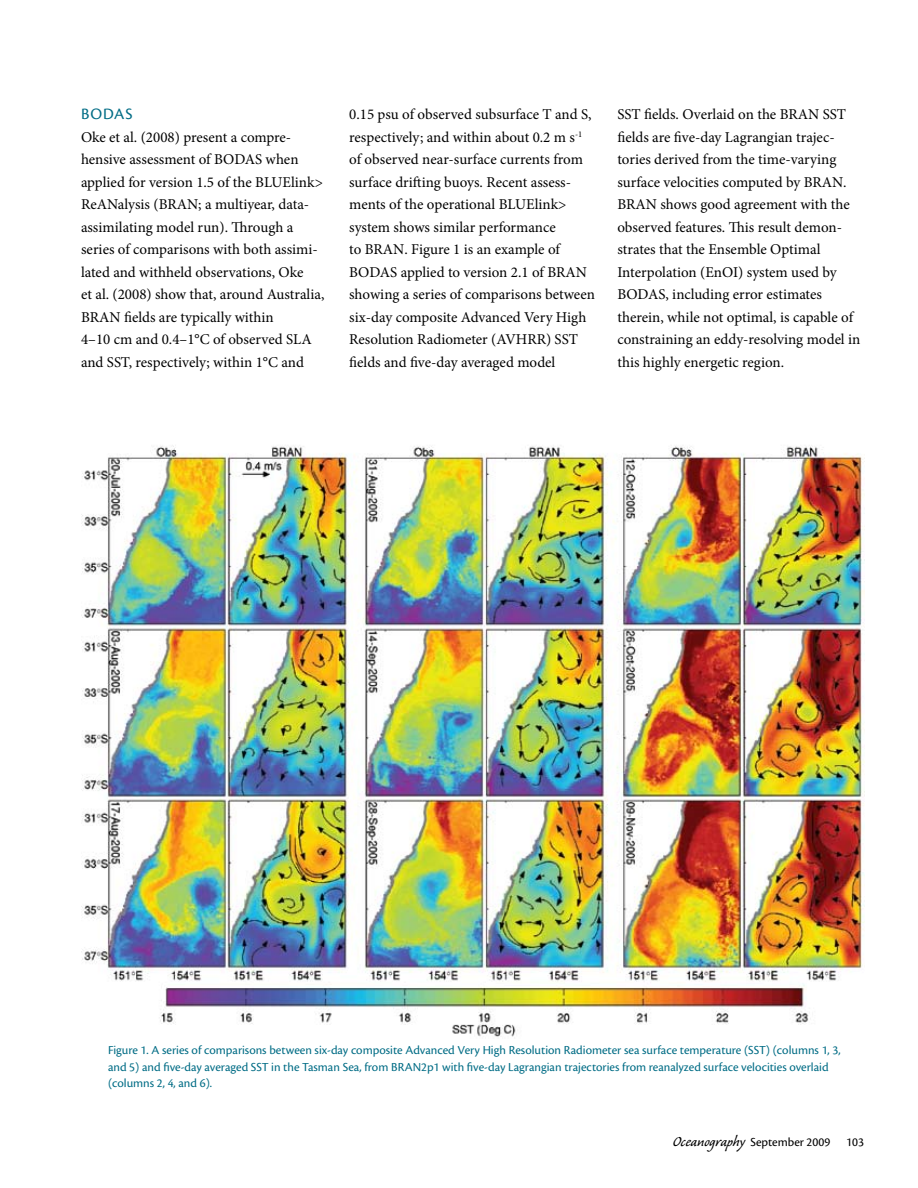
<style>
.page{position:relative;width:918px;height:1188px;background:#fff}
.page>*{position:absolute;margin:0;border:0;box-sizing:border-box;transform-origin:0 0}
.t1{font:16.5px "Cronos Pro";letter-spacing:.06em;color:#006c85}
.t2{font:15px/22.5px "Minion Pro";color:#000}
.t3{font:12.75px/16.5px "Cronos Pro";color:#006c85}
.t4{font:12.75px "Cronos Pro";color:#000}
.s1{font-family:"Caliban";font-size:18px}
</style>
<div class="page">
<img style="left:81px;top:445px;width:784px;height:592px">
<p class="t1" style="left:81px;top:105px;width:53px">BODAS</p>
<p class="t2" style="left:81px;top:126px;width:245px">Oke et al. (2008) present a compre&shy;hensive assessment of BODAS when applied for version 1.5 of the BLUElink&gt; ReANalysis (BRAN; a multiyear, data&shy;assimilating model run). Through a series of comparisons with both assimi&shy;lated and withheld observations, Oke<br>et al. (2008) show that, around Australia, BRAN fields are typically within<br>4–10 cm and 0.4–1°C of observed SLA and SST, respectively; within 1°C and</p>
<p class="t2" style="left:349px;top:103px;width:247px">0.15 psu of observed subsurface T and S, respectively; and within about 0.2 m s<sup>-1 </sup>of observed near-surface currents from surface drifting buoys. Recent assess&shy;ments of the operational BLUElink&gt; system shows similar performance<br>to BRAN. Figure 1 is an example of BODAS applied to version 2.1 of BRAN showing a series of comparisons between six-day composite Advanced Very High Resolution Radiometer (AVHRR) SST fields and five-day averaged model</p>
<p class="t2" style="left:617px;top:103px;width:245px">SST fields. Overlaid on the BRAN SST fields are five-day Lagrangian trajec&shy;tories derived from the time-varying surface velocities computed by BRAN.<br>BRAN shows good agreement with the observed features. This result demon&shy;strates that the Ensemble Optimal Interpolation (EnOI) system used by BODAS, including error estimates therein, while not optimal, is capable of constraining an eddy-resolving model in this highly energetic region.</p>
<p class="t3" style="left:108px;top:1042px;width:734px">Figure 1. A series of comparisons between six-day composite Advanced Very High Resolution Radiometer sea surface temperature (SST) (columns 1, 3, and 5) and five-day averaged SST in the Tasman Sea, from BRAN2p1 with five-day Lagrangian trajectories from reanalyzed surface velocities overlaid (columns 2, 4, and 6).</p>
<p class="t4" style="left:673px;top:1135px;width:159px"><span class="s1">Oceanography</span> September 2009</p>
<p class="t4" style="left:846px;top:1134px;width:19px">103</p>
</div>
